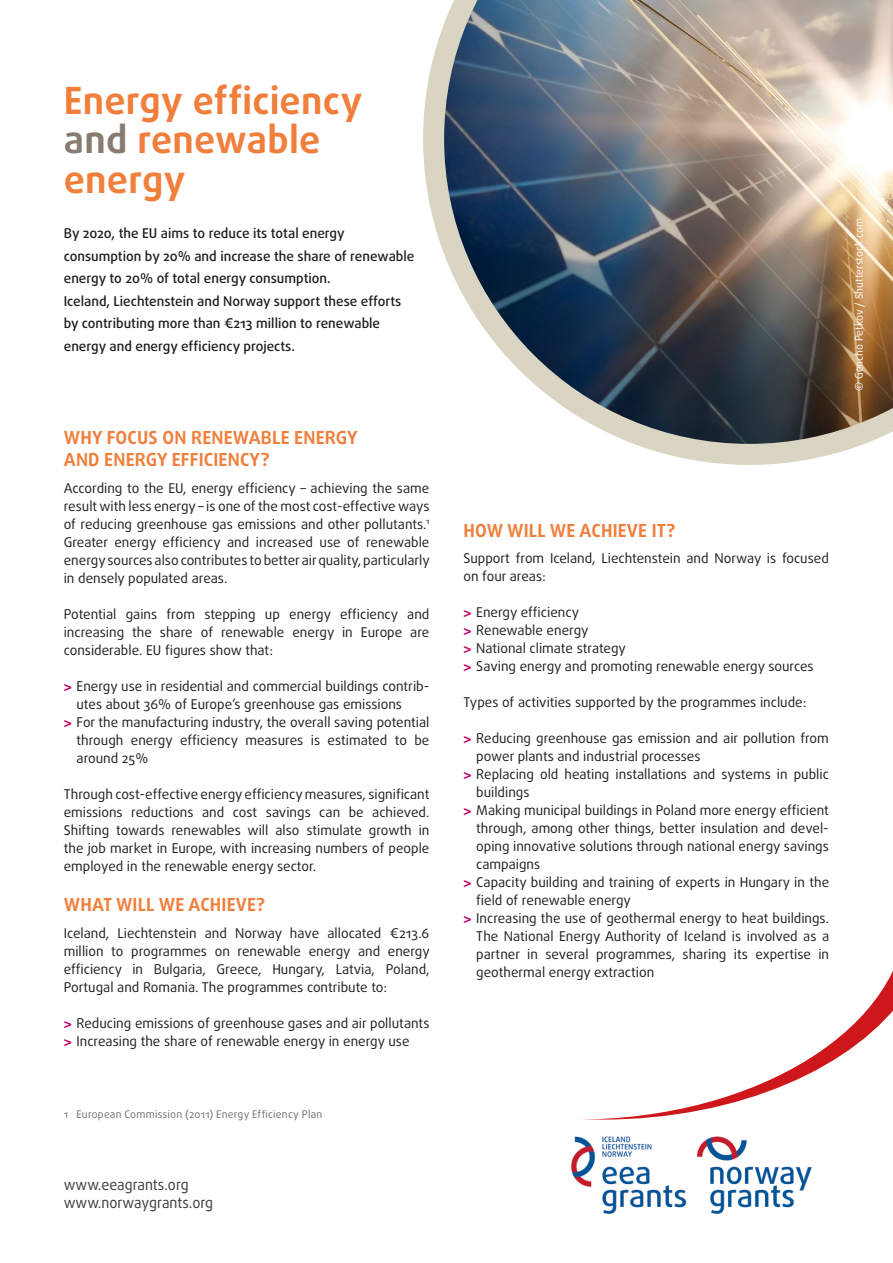
<style>
.page{position:relative;width:893px;height:1263px;background:#fff}
.page>*{position:absolute;margin:0;border:0;box-sizing:border-box;transform-origin:0 0}
.t1{font:700 37.5px/39px "Daxline Pro";letter-spacing:.005em;color:#f07f3c}
.t2{font:700 18px/22.5px "Daxline Pro";letter-spacing:.01em;color:#f07f3c}
.t3{font:15px/18px "Daxline Pro";color:#3a363b;scale:.95 1}
.t4{font:13.5px/18px "Daxline Pro";color:#1d1d1b;text-align:justify}
.t5{font:500 13.5px/22.5px "Daxline Pro";color:#1d1d1b}
.t6{font:10.5px "Daxline Pro";letter-spacing:.02em;color:#706f6f}
.t7{font:10.5px "Daxline Pro";color:#fff}
.s1{color:#877c6f}
.s2{font-family:"Helvetica Neue LT Std";font-weight:700;color:#c30064}
</style>
<div class="page">
<img style="left:423px;top:0;width:470px;height:465px">
<img style="left:570px;top:1136px;width:242px;height:78px">
<svg style="left:602px;top:971px;width:291px;height:148px"></svg>
<h1 class="t1" style="left:64px;top:82px;width:300px">Energy efficiency <span class="s1">and</span> renewable energy</h1>
<p class="t5" style="left:64px;top:222px;width:352px">By 2020, the EU aims to reduce its total energy consumption by 20% and increase the share of renewable energy to 20% of total energy consumption.<br>Iceland, Liechtenstein and Norway support these efforts by contributing more than €213 million to renewable energy and energy efficiency projects.</p>
<h2 class="t2" style="left:64px;top:426px;width:295px">WHY FOCUS ON RENEWABLE ENERGY<br>AND ENERGY EFFICIENCY?</h2>
<p class="t4" style="left:64px;top:479px;width:368px">According to the EU, energy efficiency – achieving the same result with less energy – is one of the most cost-effective ways of reducing greenhouse gas emissions and other pollutants.<sup>1<br></sup>Greater energy efficiency and increased use of renewable energy sources also contributes to better air quality, particularly in densely populated areas.</p>
<p class="t4" style="left:64px;top:605px;width:367px">Potential gains from stepping up energy efficiency and increasing the share of renewable energy in Europe are considerable. EU figures show that:</p>
<p class="t4" style="left:64px;top:677px;width:367px"><span class="s2">&gt;</span> Energy use in residential and commercial buildings contrib-</p>
<p class="t4" style="left:77px;top:695px;width:327px">utes about 36% of Europe’s greenhouse gas emissions</p>
<p class="t4" style="left:64px;top:713px;width:367px"><span class="s2">&gt;</span> For the manufacturing industry, the overall saving potential</p>
<p class="t4" style="left:77px;top:731px;width:354px">through energy efficiency measures is estimated to be</p>
<p class="t4" style="left:77px;top:749px;width:73px">around 25%</p>
<p class="t4" style="left:64px;top:785px;width:367px">Through cost-effective energy efficiency measures, significant emissions reductions and cost savings can be achieved.<br>Shifting towards renewables will also stimulate growth in the job market in Europe, with increasing numbers of people employed in the renewable energy sector.</p>
<h2 class="t2" style="left:64px;top:893px;width:203px">WHAT WILL WE ACHIEVE?</h2>
<p class="t4" style="left:64px;top:924px;width:368px">Iceland, Liechtenstein and Norway have allocated €213.6 million to programmes on renewable energy and energy efficiency in Bulgaria, Greece, Hungary, Latvia, Poland, Portugal and Romania. The programmes contribute to:</p>
<p class="t4" style="left:64px;top:1014px;width:367px"><span class="s2">&gt;</span> Reducing emissions of greenhouse gases and air pollutants <span class="s2">&gt;</span> Increasing the share of renewable energy in energy use</p>
<p class="t6" style="left:64px;top:1108px;width:260px">1 European Commission (2011) Energy Efficiency Plan</p>
<p class="t3" style="left:64px;top:1175px;width:159px">www.eeagrants.org www.norwaygrants.org</p>
<p class="t7" style="left:852px;top:391px;width:175px;rotate:-90deg">© Gencho Petkov / Shutterstock.com</p>
<h2 class="t2" style="left:464px;top:519px;width:214px">HOW WILL WE ACHIEVE IT?</h2>
<p class="t4" style="left:463px;top:549px;width:367px">Support from Iceland, Liechtenstein and Norway is focused on four areas:</p>
<p class="t4" style="left:463px;top:603px;width:352px;text-align:left"><span class="s2">&gt;</span> Energy efficiency<br><span class="s2">&gt;</span> Renewable energy<br><span class="s2">&gt;</span> National climate strategy<br><span class="s2">&gt;</span> Saving energy and promoting renewable energy sources</p>
<p class="t4" style="left:463px;top:693px;width:344px">Types of activities supported by the programmes include:</p>
<p class="t4" style="left:463px;top:729px;width:367px"><span class="s2">&gt;</span> Reducing greenhouse gas emission and air pollution from</p>
<p class="t4" style="left:476px;top:747px;width:226px">power plants and industrial processes</p>
<p class="t4" style="left:463px;top:765px;width:367px"><span class="s2">&gt;</span> Replacing old heating installations and systems in public</p>
<p class="t4" style="left:476px;top:783px;width:55px">buildings</p>
<p class="t4" style="left:463px;top:801px;width:367px"><span class="s2">&gt;</span> Making municipal buildings in Poland more energy efficient</p>
<p class="t4" style="left:476px;top:819px;width:354px">through, among other things, better insulation and devel-</p>
<p class="t4" style="left:476px;top:837px;width:354px">oping innovative solutions through national energy savings</p>
<p class="t4" style="left:476px;top:855px;width:65px">campaigns</p>
<p class="t4" style="left:463px;top:873px;width:367px"><span class="s2">&gt;</span> Capacity building and training of experts in Hungary in the</p>
<p class="t4" style="left:476px;top:891px;width:156px">field of renewable energy</p>
<p class="t4" style="left:463px;top:909px;width:367px"><span class="s2">&gt;</span> Increasing the use of geothermal energy to heat buildings.</p>
<p class="t4" style="left:476px;top:927px;width:354px">The National Energy Authority of Iceland is involved as a</p>
<p class="t4" style="left:476px;top:945px;width:354px">partner in several programmes, sharing its expertise in</p>
<p class="t4" style="left:476px;top:963px;width:179px">geothermal energy extraction</p>
</div>
